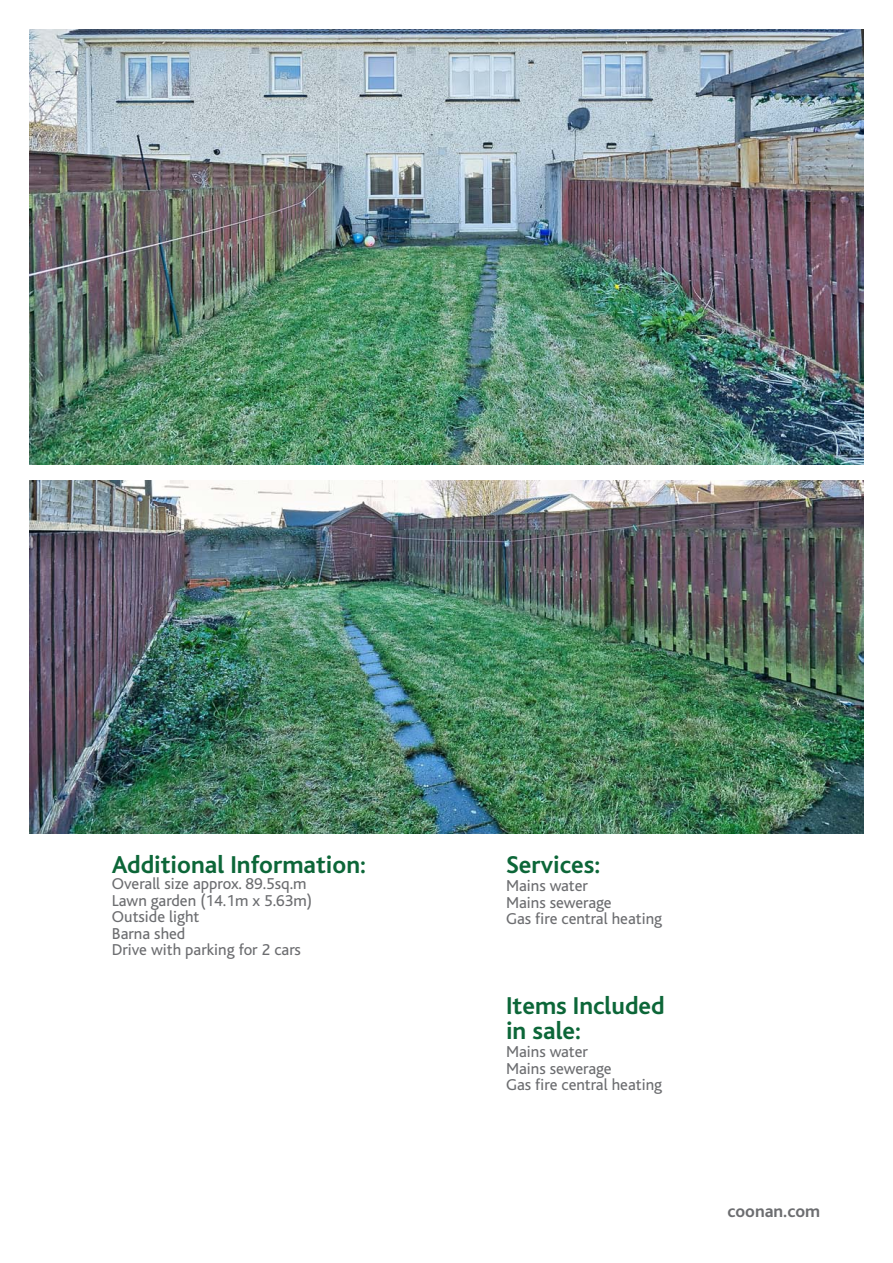
<style>
.page{position:relative;width:893px;height:1263px;background:#fff}
.page>*{position:absolute;margin:0;border:0;box-sizing:border-box;transform-origin:0 0}
.Bullets{font:700 25.5px "Bliss";color:#0c6638}
.Bullets-2{font:700 18px "Bliss";color:#6c6d70}
.t1{font:16.5px "Bliss";color:#6c6d70}
</style>
<div class="page">
<img style="left:30px;top:30px;width:833px;height:435px">
<img style="left:30px;top:480px;width:833px;height:354px">
<p class="Bullets" style="left:112px;top:851px;width:256px">Additional Information:</p>
<p class="t1" style="left:112px;top:875px;width:196px">Overall size approx. 89.5sq.m</p>
<p class="t1" style="left:112px;top:892px;width:202px">Lawn garden (14.1m x 5.63m)</p>
<p class="t1" style="left:112px;top:908px;width:89px">Outside light</p>
<p class="t1" style="left:112px;top:925px;width:75px">Barna shed</p>
<p class="t1" style="left:112px;top:941px;width:191px">Drive with parking for 2 cars</p>
<p class="Bullets" style="left:506px;top:851px;width:96px">Services:</p>
<p class="t1" style="left:506px;top:877px;width:84px">Mains water</p>
<p class="t1" style="left:506px;top:894px;width:107px">Mains sewerage</p>
<p class="t1" style="left:506px;top:910px;width:158px">Gas fire central heating</p>
<p class="Bullets" style="left:506px;top:993px;width:160px">Items Included</p>
<p class="Bullets" style="left:506px;top:1017px;width:77px">in sale:</p>
<p class="t1" style="left:506px;top:1043px;width:84px">Mains water</p>
<p class="t1" style="left:506px;top:1060px;width:107px">Mains sewerage</p>
<p class="t1" style="left:506px;top:1076px;width:158px">Gas fire central heating</p>
<p class="Bullets-2" style="left:727px;top:1202px;width:94px">coonan.com</p>
</div>
